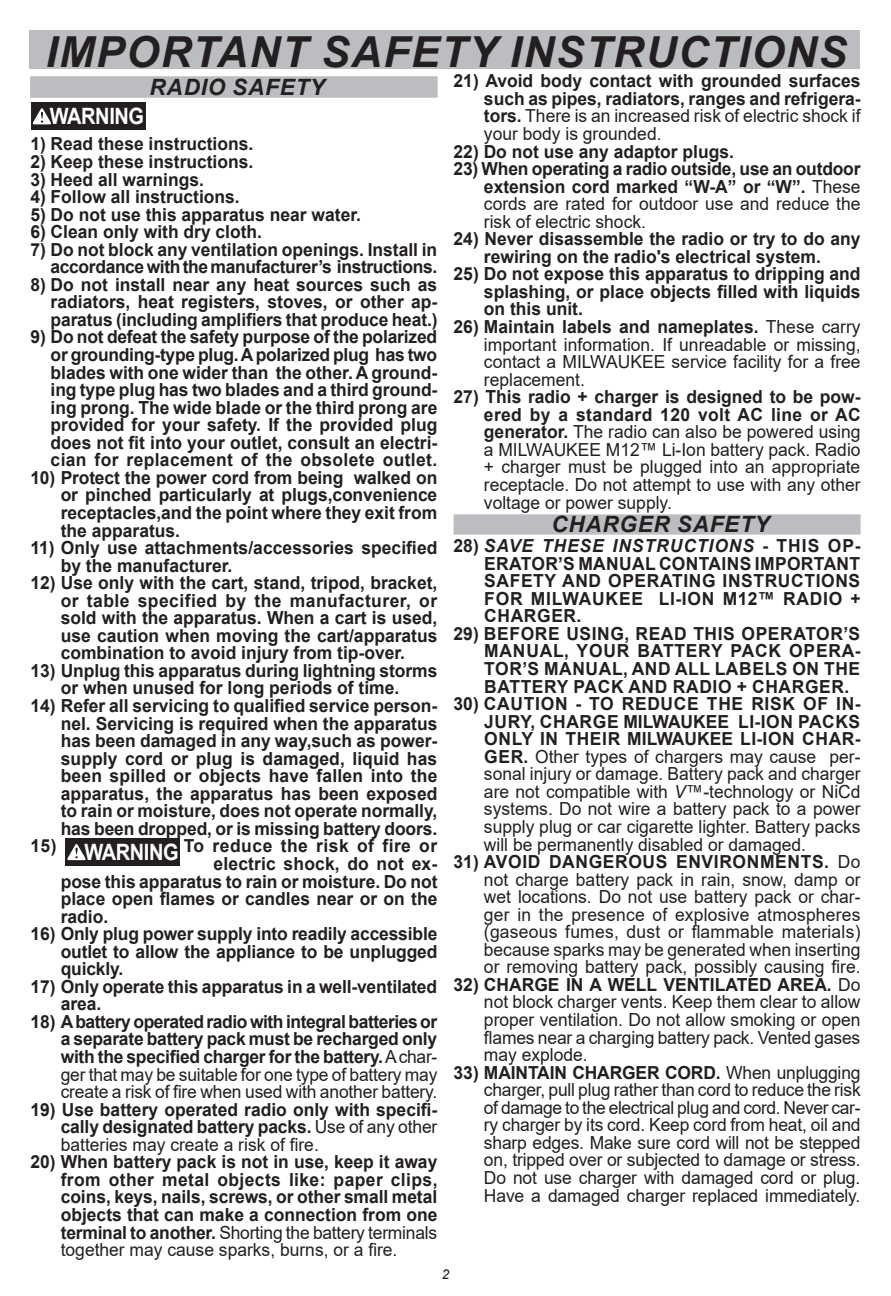
<style>
.page{position:relative;width:891px;height:1296px;background:#fff}
.page>*{position:absolute;margin:0;border:0;box-sizing:border-box;transform-origin:0 0}
.t1{font:italic 700 42.75px "Arial";letter-spacing:.035em;color:#231f20}
.t2{font:700 22.5px "Arial";letter-spacing:-.02em;color:#fff;scale:.89 1}
.Reverse_Headings{font:italic 700 22.5px "Arial";letter-spacing:.035em;color:#231f20}
.Reverse_Headings_2-l{font:italic 700 22.5px "Arial";letter-spacing:.035em;color:#231f20}
.Body_text{font:700 18px/17.6px "Arial";color:#231f20;text-align:justify}
.Hanging_indent{font:18px/17.6px "Arial";color:#231f20;text-align:justify}
.Hanging_indent-2{font:700 18px/17.6px "Arial";color:#231f20;text-align:justify}
.Body_text-2{font:700 18px/17.6px "Arial";letter-spacing:-.02em;color:#231f20;text-align:right}
.Body_text-3{font:700 18px "Arial";letter-spacing:.03em;color:#231f20}
.t3{font:italic 13.5px "Arial";color:#231f20}
.s1{font-weight:400}
.s2{font-weight:700}
.s3{font-style:italic}
</style>
<div class="page">
<div style="left:30px;top:76px;width:407px;height:22px;background:#bcbdc0"></div>
<div style="left:31px;top:103px;width:114px;height:27px;background:#231f20"></div>
<svg style="left:33px;top:108px;width:18px;height:16px"></svg>
<div style="left:65px;top:839px;width:115px;height:27px;background:#231f20"></div>
<svg style="left:67px;top:844px;width:19px;height:16px"></svg>
<div style="left:454px;top:514px;width:407px;height:21px;background:#bcbdc0"></div>
<div style="left:29px;top:30px;width:831px;height:39px;background:#bcbdc0"></div>
<p class="t1" style="left:46px;top:23px;width:803px">IMPORTANT SAFETY INSTRUCTIONS</p>
<p class="Reverse_Headings_2-l" style="left:150px;top:72px;width:177px">RADIO SAFETY</p>
<p class="t2" style="left:50px;top:101px;width:108px">WARNING</p>
<p class="Body_text" style="left:30px;top:136px;width:225px">1) Read these instructions.</p>
<p class="Body_text" style="left:30px;top:153px;width:225px">2) Keep these instructions.</p>
<p class="Body_text" style="left:30px;top:171px;width:175px">3) Heed all warnings.</p>
<p class="Body_text" style="left:30px;top:188px;width:211px">4) Follow all instructions.</p>
<p class="Body_text" style="left:30px;top:206px;width:332px">5) Do not use this apparatus near water.</p>
<p class="Body_text" style="left:30px;top:223px;width:233px">6) Clean only with dry cloth.</p>
<p class="Body_text-2" style="left:30px;top:241px;width:408px">7) Do not block any ventilation openings. Install in accordance with the manufacturer’s instructions.</p>
<p class="Body_text" style="left:51px;top:276px;width:388px;text-indent:-20px">8) Do not install near any heat sources such as radiators, heat registers, stoves, or other ap&shy;paratus (including amplifiers that produce heat.)</p>
<p class="Body_text" style="left:51px;top:329px;width:388px;text-indent:-20px">9) Do not defeat the safety purpose of the polarized or grounding-type plug. A polarized plug has two blades with one wider than the other. A ground&shy;ing type plug has two blades and a third ground&shy;ing prong. The wide blade or the third prong are provided for your safety. If the provided plug does not fit into your outlet, consult an electri&shy;cian for replacement of the obsolete outlet.</p>
<p class="Body_text" style="left:61px;top:469px;width:378px;text-indent:-30px">10) Protect the power cord from being walked on or pinched particularly at plugs,convenience receptacles,and the point where they exit from the apparatus.</p>
<p class="Body_text" style="left:61px;top:539px;width:378px;text-indent:-30px">11) Only use attachments/accessories specified by the manufacturer.</p>
<p class="Body_text" style="left:61px;top:574px;width:378px;text-indent:-30px">12) Use only with the cart, stand, tripod, bracket, or table specified by the manufacturer, or sold with the apparatus. When a cart is used, use caution when moving the cart/apparatus combination to avoid injury from tip-over.</p>
<p class="Body_text" style="left:30px;top:662px;width:409px;text-align:center">13) Unplug this apparatus during lightning storms or when unused for long periods of time.</p>
<p class="Body_text" style="left:61px;top:697px;width:378px;text-indent:-30px">14) Refer all servicing to qualified service person&shy;nel. Servicing is required when the apparatus has been damaged in any way,such as power&shy;supply cord or plug is damaged, liquid has been spilled or objects have fallen into the apparatus, the apparatus has been exposed to rain or moisture, does not operate normally, has been dropped, or is missing battery doors.</p>
<p class="Body_text" style="left:30px;top:838px;width:28px">15)</p>
<p class="t2" style="left:84px;top:837px;width:108px">WARNING</p>
<p class="Body_text-3" style="left:184px;top:833px;width:255px">To reduce the risk of fire or</p>
<p class="Body_text" style="left:214px;top:855px;width:225px">electric shock, do not ex-</p>
<p class="Body_text" style="left:61px;top:873px;width:378px">pose this apparatus to rain or moisture. Do not</p>
<p class="Body_text" style="left:61px;top:890px;width:378px">place open flames or candles near or on the</p>
<p class="Body_text" style="left:61px;top:908px;width:49px">radio.</p>
<p class="Body_text" style="left:61px;top:925px;width:378px;text-indent:-30px">16) Only plug power supply into readily accessible outlet to allow the appliance to be unplugged quickly.</p>
<p class="Hanging_indent-2" style="left:61px;top:978px;width:378px;text-indent:-30px">17) Only operate this apparatus in a well-ventilated area.</p>
<p class="Hanging_indent-2" style="left:61px;top:1013px;width:378px;text-indent:-30px">18) A battery operated radio with integral batteries or a separate battery pack must be recharged only with the specified charger for the battery. <span class="s1">A char&shy;ger that may be suitable for one type of battery may create a risk of fire when used with another battery.</span></p>
<p class="Hanging_indent-2" style="left:61px;top:1101px;width:378px;text-indent:-30px">19) Use battery operated radio only with specifi&shy;cally designated battery packs. <span class="s1">Use of any other batteries may create a risk of fire.</span></p>
<p class="Hanging_indent-2" style="left:61px;top:1153px;width:378px;text-indent:-30px">20) When battery pack is not in use, keep it away from other metal objects like: paper clips, coins, keys, nails, screws, or other small metal objects that can make a connection from one terminal to another. <span class="s1">Shorting the battery terminals together may cause sparks, burns, or a fire.</span></p>
<p class="Hanging_indent-2" style="left:484px;top:72px;width:378px;text-indent:-30px">21) Avoid body contact with grounded surfaces such as pipes, radiators, ranges and refrigera&shy;tors. <span class="s1">There is an increased risk of electric shock if your body is grounded.</span></p>
<p class="Hanging_indent-2" style="left:454px;top:143px;width:282px">22) Do not use any adaptor plugs.</p>
<p class="Hanging_indent-2" style="left:484px;top:160px;width:378px;text-indent:-30px">23) When operating a radio outside, use an outdoor extension cord marked “W-A” or “W”. <span class="s1">These cords are rated for outdoor use and reduce the risk of electric shock.</span></p>
<p class="Hanging_indent-2" style="left:454px;top:230px;width:409px;text-align:center">24) Never disassemble the radio or try to do any rewiring on the radio's electrical system.</p>
<p class="Hanging_indent-2" style="left:484px;top:265px;width:378px;text-indent:-30px">25) Do not expose this apparatus to dripping and splashing, or place objects filled with liquids on this unit.</p>
<p class="Hanging_indent" style="left:484px;top:318px;width:378px;text-indent:-30px"><span class="s2">26) Maintain labels and nameplates.</span> These carry important information. If unreadable or missing, contact a MILWAUKEE service facility for a free replacement.</p>
<p class="Hanging_indent" style="left:484px;top:388px;width:378px;text-indent:-30px"><span class="s2">27) This radio + charger is designed to be pow&shy;ered by a standard 120 volt AC line or AC generator.</span> The radio can also be powered using a MILWAUKEE M12™ Li-Ion battery pack. Radio + charger must be plugged into an appropriate receptacle. Do not attempt to use with any other voltage or power supply.</p>
<p class="Reverse_Headings" style="left:551px;top:509px;width:220px">CHARGER SAFETY</p>
<p class="Hanging_indent-2" style="left:484px;top:537px;width:378px;text-indent:-31px">28) <span class="s3">SAVE THESE INSTRUCTIONS</span> - THIS OP-ERATOR’S MANUAL CONTAINS IMPORTANT SAFETY AND OPERATING INSTRUCTIONS FOR MILWAUKEE LI-ION M12™ RADIO + CHARGER.</p>
<p class="Hanging_indent-2" style="left:484px;top:625px;width:378px;text-indent:-31px">29) BEFORE USING, READ THIS OPERATOR’S MANUAL, YOUR BATTERY PACK OPERA-TOR’S MANUAL, AND ALL LABELS ON THE BATTERY PACK AND RADIO + CHARGER.</p>
<p class="Hanging_indent" style="left:484px;top:695px;width:378px;text-indent:-30px"><span class="s2">30) CAUTION - TO REDUCE THE RISK OF IN-JURY, CHARGE MILWAUKEE LI-ION PACKS ONLY IN THEIR MILWAUKEE LI-ION CHAR-GER.</span> Other types of chargers may cause per&shy;sonal injury or damage. Battery pack and charger are not compatible with <span class="s3">V</span>™-technology or NiCd systems. Do not wire a battery pack to a power supply plug or car cigarette lighter. Battery packs will be permanently disabled or damaged.</p>
<p class="Hanging_indent" style="left:484px;top:853px;width:378px;text-indent:-30px"><span class="s2">31) AVOID DANGEROUS ENVIRONMENTS.</span> Do not charge battery pack in rain, snow, damp or wet locations. Do not use battery pack or char&shy;ger in the presence of explosive atmospheres (gaseous fumes, dust or flammable materials) because sparks may be generated when inserting or removing battery pack, possibly causing fire.</p>
<p class="Hanging_indent" style="left:484px;top:976px;width:378px;text-indent:-30px"><span class="s2">32) CHARGE IN A WELL VENTILATED AREA.</span> Do not block charger vents. Keep them clear to allow proper ventilation. Do not allow smoking or open flames near a charging battery pack. Vented gases may explode.</p>
<p class="Hanging_indent" style="left:484px;top:1063px;width:378px;text-indent:-30px"><span class="s2">33) MAINTAIN CHARGER CORD.</span> When unplugging charger, pull plug rather than cord to reduce the risk of damage to the electrical plug and cord. Never car&shy;ry charger by its cord. Keep cord from heat, oil and sharp edges. Make sure cord will not be stepped on, tripped over or subjected to damage or stress.<br>Do not use charger with damaged cord or plug.<br>Have a damaged charger replaced immediately.</p>
<p class="t3" style="left:442px;top:1265px;width:9px">2</p>
</div>
